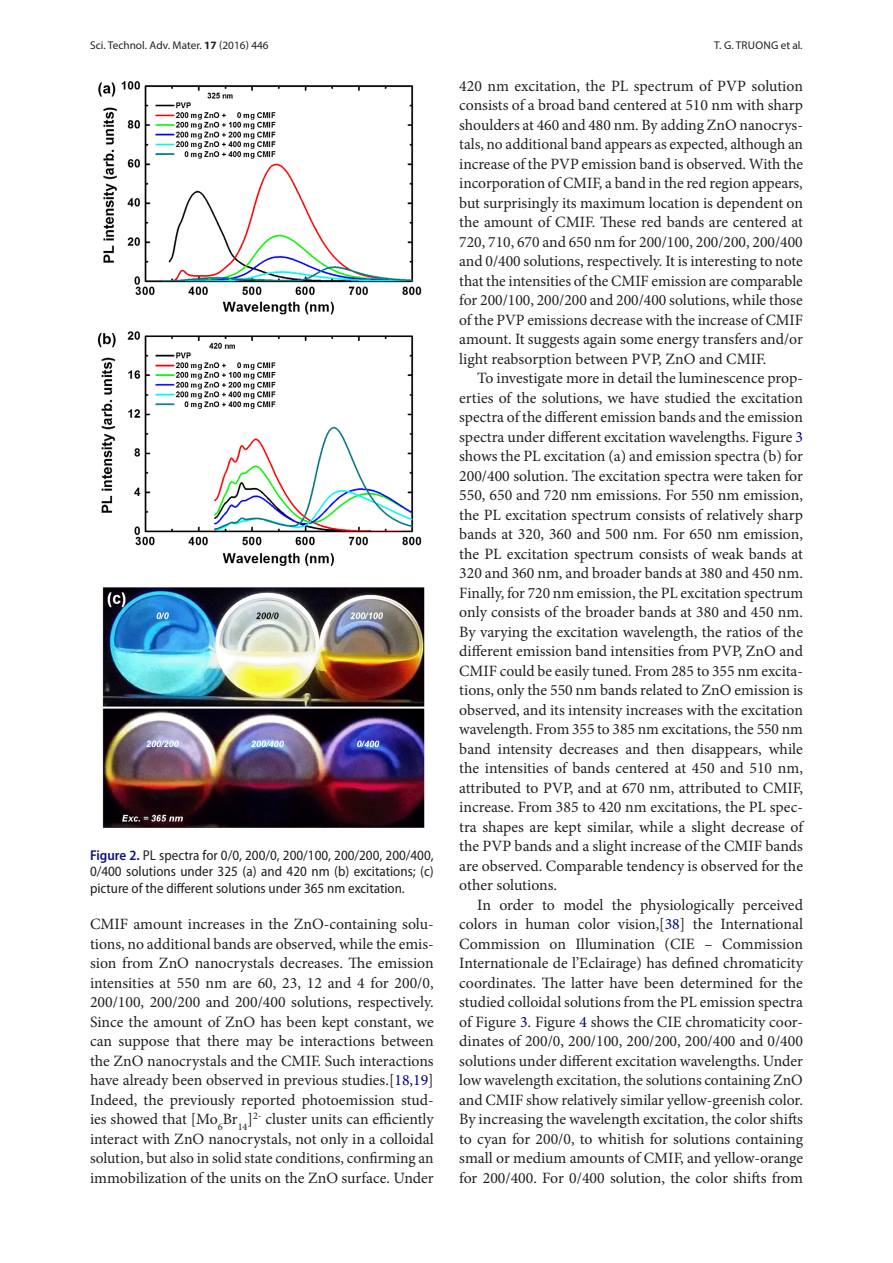
<style>
.page{position:relative;width:893px;height:1263px;background:#fff}
.page>*{position:absolute;margin:0;border:0;box-sizing:border-box;transform-origin:0 0}
.t1{font:15.75px/19.5px "Minion Pro";color:#231f20;text-align:justify}
.t2{font:semi-condensed 14.25px/16.5px "Myriad Pro";color:#231f20;text-align:justify}
.t3{font:11.25px "Myriad Pro";color:#231f20}
.t4{font:11.25px "Myriad Pro";letter-spacing:.02em;color:#231f20}
.s1{font-weight:700}
.s2{font-style:italic}
.s3{color:#000080}
.s4{font-weight:600;color:#10147e}
</style>
<div class="page">
<img style="left:97px;top:81px;width:328px;height:747px">
<p class="t3" style="left:90px;top:39px;width:180px">Sci. Technol. Adv. Mater. <span class="s1">17</span> (2016) 446</p>
<p class="t4" style="left:714px;top:39px;width:90px">T. G. TRUONG et al<span class="s2">.</span></p>
<p class="t1" style="left:459px;top:76px;width:345px">420 nm excitation, the PL spectrum of PVP solution consists of a broad band centered at 510 nm with sharp shoulders at 460 and 480 nm. By adding ZnO nanocrys&shy;tals, no additional band appears as expected, although an increase of the PVP emission band is observed. With the incorporation of CMIF, a band in the red region appears, but surprisingly its maximum location is dependent on the amount of CMIF. These red bands are centered at 720, 710, 670 and 650 nm for 200/100, 200/200, 200/400 and 0/400 solutions, respectively. It is interesting to note that the intensities of the CMIF emission are comparable for 200/100, 200/200 and 200/400 solutions, while those of the PVP emissions decrease with the increase of CMIF amount. It suggests again some energy transfers and/or light reabsorption between PVP, ZnO and CMIF.</p>
<p class="t1" style="left:459px;top:368px;width:345px;text-indent:18px">To investigate more in detail the luminescence prop&shy;erties of the solutions, we have studied the excitation spectra of the different emission bands and the emission spectra under different excitation wavelengths. Figure <span class="s3">3 </span>shows the PL excitation (a) and emission spectra (b) for 200/400 solution. The excitation spectra were taken for 550, 650 and 720 nm emissions. For 550 nm emission, the PL excitation spectrum consists of relatively sharp bands at 320, 360 and 500 nm. For 650 nm emission, the PL excitation spectrum consists of weak bands at 320 and 360 nm, and broader bands at 380 and 450 nm.<br>Finally, for 720 nm emission, the PL excitation spectrum only consists of the broader bands at 380 and 450 nm.<br>By varying the excitation wavelength, the ratios of the different emission band intensities from PVP, ZnO and CMIF could be easily tuned. From 285 to 355 nm excita&shy;tions, only the 550 nm bands related to ZnO emission is observed, and its intensity increases with the excitation wavelength. From 355 to 385 nm excitations, the 550 nm band intensity decreases and then disappears, while the intensities of bands centered at 450 and 510 nm, attributed to PVP, and at 670 nm, attributed to CMIF, increase. From 385 to 420 nm excitations, the PL spec&shy;tra shapes are kept similar, while a slight decrease of the PVP bands and a slight increase of the CMIF bands are observed. Comparable tendency is observed for the other solutions.</p>
<p class="t1" style="left:459px;top:895px;width:345px;text-indent:18px">In order to model the physiologically perceived colors in human color vision,[<span class="s3">38</span>] the International Commission on Illumination (CIE – Commission Internationale de l’Eclairage) has defined chromaticity coordinates. The latter have been determined for the studied colloidal solutions from the PL emission spectra of Figure <span class="s3">3</span>. Figure <span class="s3">4</span> shows the CIE chromaticity coor&shy;dinates of 200/0, 200/100, 200/200, 200/400 and 0/400 solutions under different excitation wavelengths. Under low wavelength excitation, the solutions containing ZnO and CMIF show relatively similar yellow-greenish color.<br>By increasing the wavelength excitation, the color shifts to cyan for 200/0, to whitish for solutions containing small or medium amounts of CMIF, and yellow-orange for 200/400. For 0/400 solution, the color shifts from</p>
<p class="t2" style="left:90px;top:847px;width:345px"><span class="s4">Figure 2.</span> PL spectra for 0/0, 200/0, 200/100, 200/200, 200/400, 0/400 solutions under 325 (a) and 420 nm (b) excitations; (c) picture of the different solutions under 365 nm excitation.</p>
<p class="t1" style="left:90px;top:914px;width:345px">CMIF amount increases in the ZnO-containing solu&shy;tions, no additional bands are observed, while the emis&shy;sion from ZnO nanocrystals decreases. The emission intensities at 550 nm are 60, 23, 12 and 4 for 200/0, 200/100, 200/200 and 200/400 solutions, respectively.<br>Since the amount of ZnO has been kept constant, we can suppose that there may be interactions between the ZnO nanocrystals and the CMIF. Such interactions have already been observed in previous studies.[<span class="s3">18</span>,<span class="s3">19</span>] Indeed, the previously reported photoemission stud&shy;ies showed that [Mo<sub>6</sub>Br<sub>14</sub>]<sup>2-</sup> cluster units can efficiently interact with ZnO nanocrystals, not only in a colloidal solution, but also in solid state conditions, confirming an immobilization of the units on the ZnO surface. Under</p>
</div>
